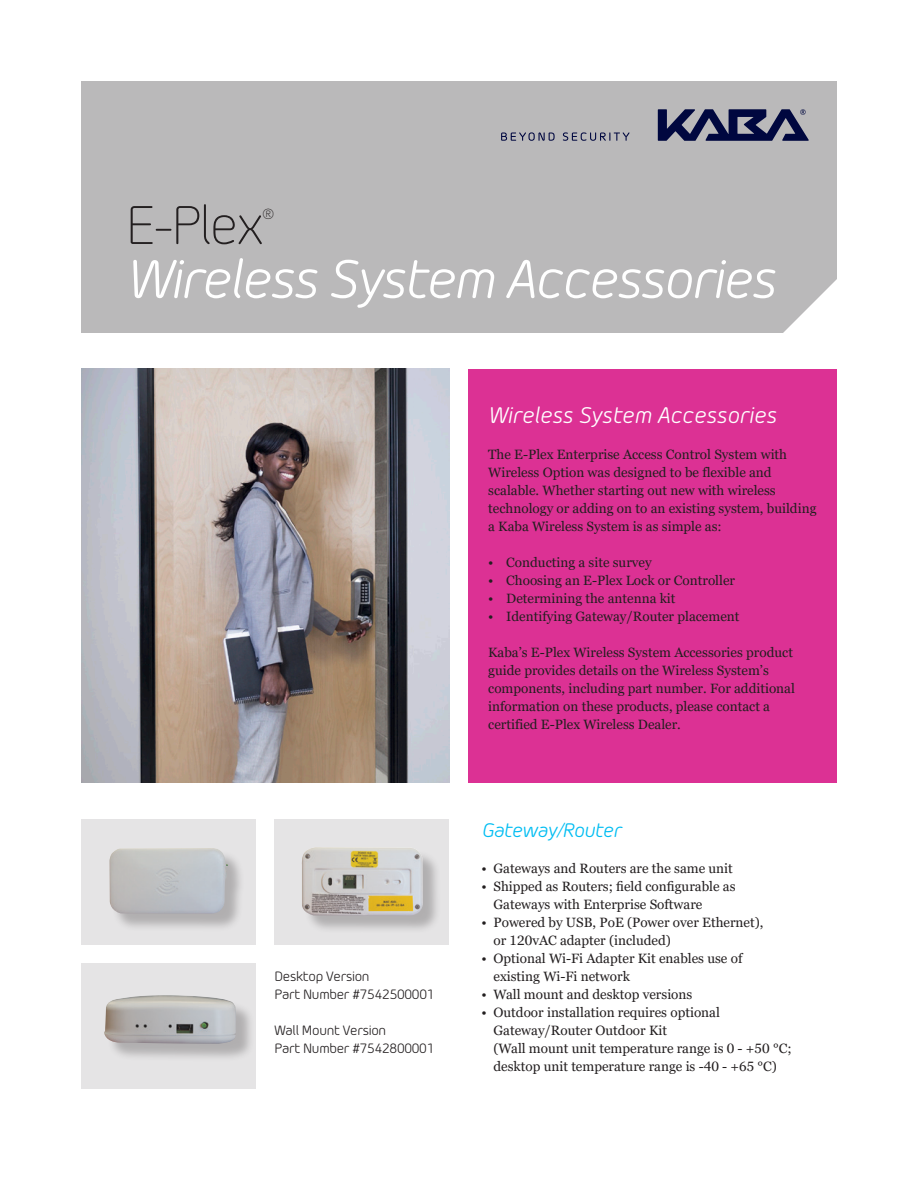
<style>
.page{position:relative;width:918px;height:1188px;background:#fff}
.page>*{position:absolute;margin:0;border:0;box-sizing:border-box;transform-origin:0 0}
._01_Brochure_title_3{font:italic 54px "Morebi Rounded";letter-spacing:-.03em;color:#fff}
._01_Brochure_title_3-2{font:300 54px "Morebi Rounded";color:#231f20}
._01_Brochure_title_3-3{font:italic 22.5px "Morebi Rounded";color:#fff}
._03_Quote_12_18pt__M{font:italic 19.5px "Morebi Rounded";letter-spacing:-.02em;color:#01bdf2}
._05_Body_text_9_12pt{font:13.5px/18px "Georgia Pro";color:#231f20}
._03_Quote_12_18pt__M-2{font:13.5px "Morebi Rounded";letter-spacing:-.02em;color:#231f20}
._01_Brochure_title_3-4{font:300 13.5px "Morebi Rounded";color:#231f20}
</style>
<div class="page">
<div style="left:81px;top:81px;width:756px;height:252px;background:#bab9ba"></div>
<div style="left:81px;top:819px;width:175px;height:126px;background:#e5e4e5"></div>
<div style="left:81px;top:963px;width:175px;height:126px;background:#e5e4e5"></div>
<div style="left:274px;top:819px;width:175px;height:126px;background:#e5e4e5"></div>
<div style="left:468px;top:369px;width:369px;height:414px;background:#dc3194"></div>
<div style="left:112px;top:851px;width:134px;height:81px;background:#231f20;opacity:.27"></div>
<img style="left:109px;top:848px;width:119px;height:66px">
<div style="left:304px;top:849px;width:138px;height:85px;background:#231f20;opacity:.27"></div>
<img style="left:302px;top:847px;width:121px;height:69px">
<div style="left:107px;top:998px;width:148px;height:64px;background:#231f20;opacity:.27"></div>
<img style="left:104px;top:995px;width:132px;height:50px">
<img style="left:81px;top:369px;width:369px;height:414px">
<svg style="left:658px;top:109px;width:151px;height:32px;background:#4b4f71"></svg>
<svg style="left:501px;top:132px;width:129px;height:9px"></svg>
<p class="_01_Brochure_title_3-2" style="left:126px;top:189px;width:139px">E-Plex</p>
<p class="_01_Brochure_title_3-4" style="left:262px;top:205px;width:14px">®</p>
<p class="_01_Brochure_title_3" style="left:126px;top:240px;width:651px">Wireless System Accessories</p>
<p class="_03_Quote_12_18pt__M-2" style="left:274px;top:967px;width:97px">Desktop Version</p>
<p class="_03_Quote_12_18pt__M-2" style="left:274px;top:985px;width:161px">Part Number #7542500001</p>
<p class="_03_Quote_12_18pt__M-2" style="left:274px;top:1021px;width:113px">Wall Mount Version</p>
<p class="_03_Quote_12_18pt__M-2" style="left:274px;top:1039px;width:161px">Part Number #7542800001</p>
<p class="_01_Brochure_title_3-3" style="left:488px;top:399px;width:290px">Wireless System Accessories</p>
<p class="_05_Body_text_9_12pt" style="left:488px;top:446px;width:330px">The E-Plex Enterprise Access Control System with Wireless Option was designed to be flexible and scalable. Whether starting out new with wireless technology or adding on to an existing system, building a Kaba Wireless System is as simple as:</p>
<p class="_05_Body_text_9_12pt" style="left:488px;top:554px;width:165px">• Conducting a site survey</p>
<p class="_05_Body_text_9_12pt" style="left:488px;top:572px;width:248px">• Choosing an E-Plex Lock or Controller</p>
<p class="_05_Body_text_9_12pt" style="left:488px;top:590px;width:189px">• Determining the antenna kit</p>
<p class="_05_Body_text_9_12pt" style="left:488px;top:608px;width:253px">• Identifying Gateway/Router placement</p>
<p class="_05_Body_text_9_12pt" style="left:488px;top:644px;width:308px">Kaba’s E-Plex Wireless System Accessories product guide provides details on the Wireless System’s components, including part number. For additional information on these products, please contact a certified E-Plex Wireless Dealer.</p>
<p class="_03_Quote_12_18pt__M" style="left:482px;top:816px;width:141px">Gateway/Router</p>
<p class="_05_Body_text_9_12pt" style="left:482px;top:860px;width:253px">• Gateways and Routers are the same unit</p>
<p class="_05_Body_text_9_12pt" style="left:494px;top:878px;width:244px;text-indent:-12px">• Shipped as Routers; field configurable as<br>Gateways with Enterprise Software</p>
<p class="_05_Body_text_9_12pt" style="left:494px;top:914px;width:271px;text-indent:-12px">• Powered by USB, PoE (Power over Ethernet), or 120vAC adapter (included)</p>
<p class="_05_Body_text_9_12pt" style="left:494px;top:950px;width:250px;text-indent:-12px">• Optional Wi-Fi Adapter Kit enables use of existing Wi-Fi network</p>
<p class="_05_Body_text_9_12pt" style="left:482px;top:986px;width:212px">• Wall mount and desktop versions</p>
<p class="_05_Body_text_9_12pt" style="left:494px;top:1004px;width:228px;text-indent:-12px">• Outdoor installation requires optional<br>Gateway/Router Outdoor Kit</p>
<p class="_05_Body_text_9_12pt" style="left:494px;top:1040px;width:300px">(Wall mount unit temperature range is 0 - +50 °C; desktop unit temperature range is -40 - +65 °C)</p>
</div>
